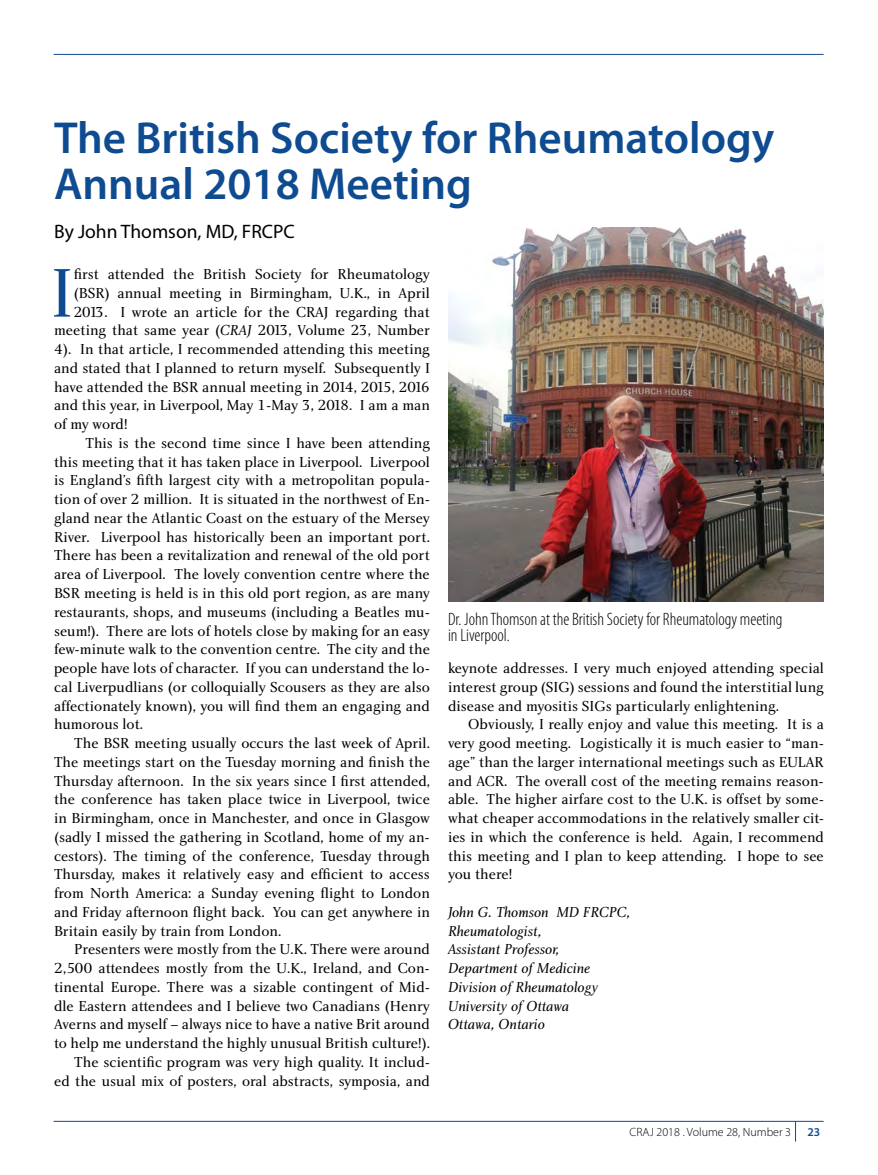
<style>
.page{position:relative;width:878px;height:1175px;background:#fff}
.page>*{position:absolute;margin:0;border:0;box-sizing:border-box;transform-origin:0 0}
.t1{font:71.25px "Charlotte Book Plain";color:#0f4b91}
.t2{font:600 45px/46.5px "Myriad Pro";color:#0f4b91}
.t3{font:19.5px "Myriad Pro";color:#000}
.t4{font:300 condensed 18px/16.5px "Myriad Pro";color:#000}
.t5{font:15px/18.8px "Charlotte Book Plain";color:#000;text-align:justify}
.t6{font:15px/18.8px "Charlotte Book Italic Plain";color:#000}
.t7{font:300 12px "Myriad Pro";color:#000}
.t8{font:600 12px "Myriad Pro";color:#0f4b91}
.s1{font-family:"Charlotte Book Italic Plain"}
</style>
<div class="page">
<hr style="left:54px;top:54px;width:769px;height:1px;background:#0f4b91">
<hr style="left:54px;top:1120px;width:769px;height:1px;background:#0f4b91">
<svg style="left:795px;top:1121px;width:1px;height:20px"></svg>
<img style="left:448px;top:227px;width:376px;height:374px">
<h2 class="t2" style="left:54px;top:115px;width:721px">The British Society for Rheumatology<br>Annual 2018 Meeting</h2>
<h3 class="t3" style="left:54px;top:221px;width:242px">By John Thomson, MD, FRCPC</h3>
<h1 class="t1" style="left:50px;top:250px;width:25px">I</h1>
<p class="t5" style="left:74px;top:264px;width:358px">first attended the British Society for Rheumatology</p>
<p class="t5" style="left:74px;top:283px;width:357px">(BSR) annual meeting in Birmingham, U.K., in April</p>
<p class="t5" style="left:74px;top:302px;width:358px">2013. I wrote an article for the CRAJ regarding that</p>
<p class="t5" style="left:54px;top:321px;width:377px">meeting that same year (<span class="s1">CRAJ</span> 2013, Volume 23, Number</p>
<p class="t5" style="left:54px;top:339px;width:377px">4). In that article, I recommended attending this meeting</p>
<p class="t5" style="left:54px;top:358px;width:377px">and stated that I planned to return myself. Subsequently I</p>
<p class="t5" style="left:54px;top:377px;width:377px">have attended the BSR annual meeting in 2014, 2015, 2016</p>
<p class="t5" style="left:54px;top:396px;width:377px">and this year, in Liverpool, May 1-May 3, 2018. I am a man</p>
<p class="t5" style="left:54px;top:414px;width:75px">of my word!</p>
<p class="t5" style="left:85px;top:433px;width:346px">This is the second time since I have been attending</p>
<p class="t5" style="left:54px;top:452px;width:377px">this meeting that it has taken place in Liverpool. Liverpool</p>
<p class="t5" style="left:54px;top:471px;width:377px">is England’s fifth largest city with a metropolitan popula-</p>
<p class="t5" style="left:54px;top:489px;width:377px">tion of over 2 million. It is situated in the northwest of En-</p>
<p class="t5" style="left:54px;top:508px;width:377px">gland near the Atlantic Coast on the estuary of the Mersey</p>
<p class="t5" style="left:54px;top:527px;width:377px">River. Liverpool has historically been an important port.</p>
<p class="t5" style="left:54px;top:546px;width:377px">There has been a revitalization and renewal of the old port</p>
<p class="t5" style="left:54px;top:564px;width:377px">area of Liverpool. The lovely convention centre where the</p>
<p class="t5" style="left:54px;top:583px;width:377px">BSR meeting is held is in this old port region, as are many</p>
<p class="t5" style="left:54px;top:602px;width:377px">restaurants, shops, and museums (including a Beatles mu-</p>
<p class="t5" style="left:54px;top:621px;width:377px">seum!). There are lots of hotels close by making for an easy</p>
<p class="t5" style="left:54px;top:639px;width:377px">few-minute walk to the convention centre. The city and the</p>
<p class="t5" style="left:54px;top:658px;width:377px">people have lots of character. If you can understand the lo-</p>
<p class="t5" style="left:54px;top:677px;width:377px">cal Liverpudlians (or colloquially Scousers as they are also</p>
<p class="t5" style="left:54px;top:696px;width:377px">affectionately known), you will find them an engaging and</p>
<p class="t5" style="left:54px;top:714px;width:91px">humorous lot.</p>
<p class="t5" style="left:74px;top:733px;width:357px">The BSR meeting usually occurs the last week of April.</p>
<p class="t5" style="left:54px;top:752px;width:377px">The meetings start on the Tuesday morning and finish the</p>
<p class="t5" style="left:54px;top:771px;width:377px">Thursday afternoon. In the six years since I first attended,</p>
<p class="t5" style="left:54px;top:789px;width:377px">the conference has taken place twice in Liverpool, twice</p>
<p class="t5" style="left:54px;top:808px;width:377px">in Birmingham, once in Manchester, and once in Glasgow</p>
<p class="t5" style="left:54px;top:827px;width:377px">(sadly I missed the gathering in Scotland, home of my an-</p>
<p class="t5" style="left:54px;top:846px;width:377px">cestors). The timing of the conference, Tuesday through</p>
<p class="t5" style="left:54px;top:864px;width:377px">Thursday, makes it relatively easy and efficient to access</p>
<p class="t5" style="left:54px;top:883px;width:377px">from North America: a Sunday evening flight to London</p>
<p class="t5" style="left:54px;top:902px;width:377px">and Friday afternoon flight back. You can get anywhere in</p>
<p class="t5" style="left:54px;top:921px;width:229px">Britain easily by train from London.</p>
<p class="t5" style="left:74px;top:939px;width:357px">Presenters were mostly from the U.K. There were around</p>
<p class="t5" style="left:54px;top:958px;width:377px">2,500 attendees mostly from the U.K., Ireland, and Con-</p>
<p class="t5" style="left:54px;top:977px;width:377px">tinental Europe. There was a sizable contingent of Mid-</p>
<p class="t5" style="left:54px;top:996px;width:377px">dle Eastern attendees and I believe two Canadians (Henry</p>
<p class="t5" style="left:54px;top:1014px;width:377px">Averns and myself – always nice to have a native Brit around</p>
<p class="t5" style="left:54px;top:1033px;width:377px">to help me understand the highly unusual British culture!).</p>
<p class="t5" style="left:74px;top:1052px;width:357px">The scientific program was very high quality. It includ-</p>
<p class="t5" style="left:54px;top:1071px;width:377px">ed the usual mix of posters, oral abstracts, symposia, and</p>
<p class="t4" style="left:448px;top:611px;width:336px">Dr. John Thomson at the British Society for Rheumatology meeting in Liverpool.</p>
<p class="t5" style="left:448px;top:658px;width:377px">keynote addresses. I very much enjoyed attending special interest group (SIG) sessions and found the interstitial lung disease and myositis SIGs particularly enlightening.</p>
<p class="t5" style="left:448px;top:714px;width:377px;text-indent:20px">Obviously, I really enjoy and value this meeting. It is a very good meeting. Logistically it is much easier to “man&shy;age” than the larger international meetings such as EULAR and ACR. The overall cost of the meeting remains reason&shy;able. The higher airfare cost to the U.K. is offset by some&shy;what cheaper accommodations in the relatively smaller cit&shy;ies in which the conference is held. Again, I recommend this meeting and I plan to keep attending. I hope to see you there!</p>
<p class="t6" style="left:448px;top:902px;width:184px">John G. Thomson MD FRCPC,<br>Rheumatologist,<br>Assistant Professor,<br>Department of Medicine<br>Division of Rheumatology<br>University of Ottawa<br>Ottawa, Ontario</p>
<p class="t7" style="left:629px;top:1125px;width:163px">CRAJ 2018 . Volume 28, Number 3</p>
<p class="t8" style="left:807px;top:1125px;width:14px">23</p>
</div>
